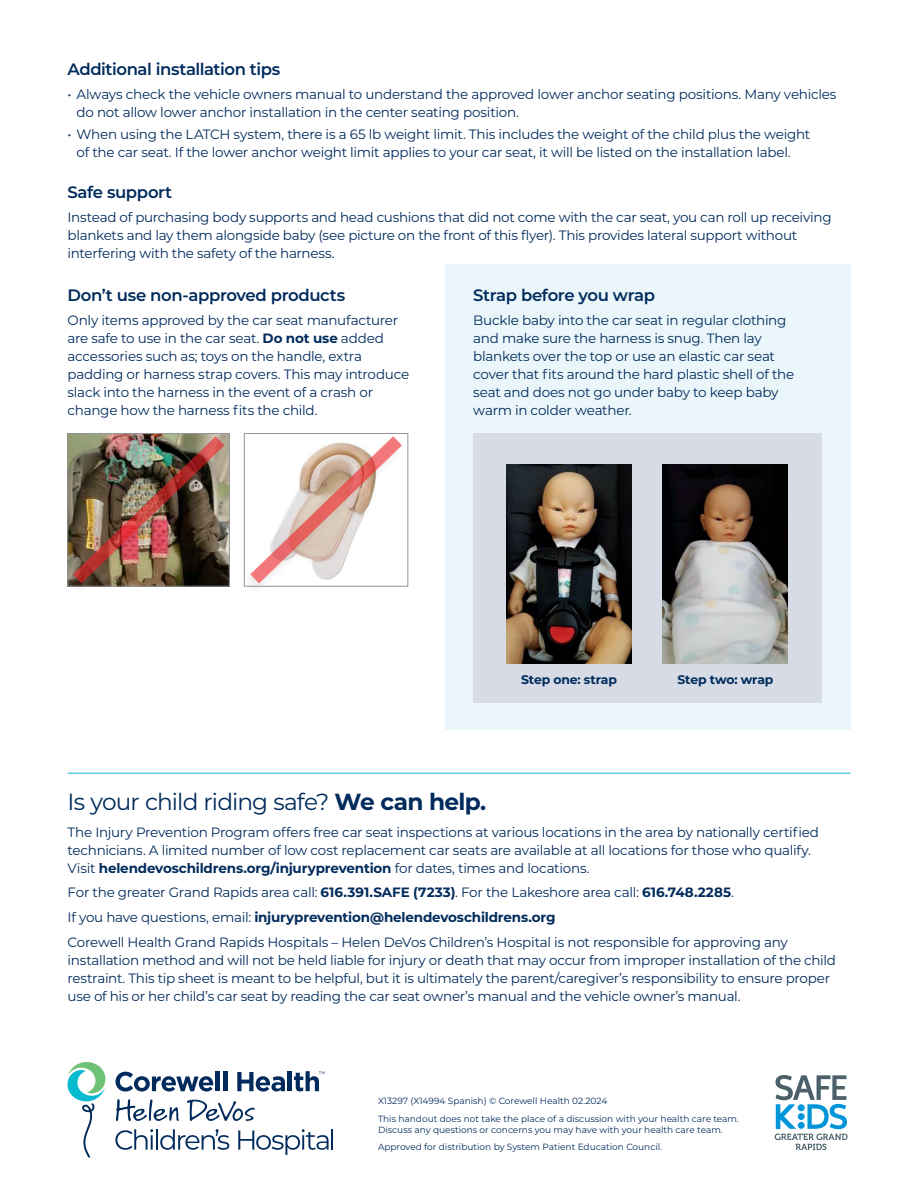
<style>
.page{position:relative;width:918px;height:1188px;background:#fff}
.page>*{position:absolute;margin:0;border:0;box-sizing:border-box;transform-origin:0 0}
.t1{font:23.25px "Montserrat";letter-spacing:-.04em;color:#002b5c}
.t2{font:600 16.5px "Montserrat";letter-spacing:-.025em;color:#002b5c}
.t3{font:13.5px/18px "Montserrat";letter-spacing:-.02em;color:#002b5c}
.Text{font:700 13.5px "Montserrat";letter-spacing:-.01em;color:#002b5c}
.Body_Text{font:700 12.45px "Montserrat";letter-spacing:-.01em;color:#002b5c}
.Job_Number{font:9px/10.8px "Montserrat";color:#002b5c}
.s1{font-weight:700}
.s2{font-weight:400}
</style>
<div class="page">
<div style="left:445px;top:265px;width:405px;height:465px;background:#eaf6f9"></div>
<hr style="left:68px;top:773px;width:782px;height:1px;background:#07bbd1">
<svg style="left:116px;top:1072px;width:97px;height:20px"></svg>
<div style="left:215px;top:1071px;width:5px;height:20px;background:#002b5c"></div>
<hr style="left:223px;top:1071px;width:4px;height:20px;background:#002b5c">
<svg style="left:237px;top:1072px;width:48px;height:20px"></svg>
<hr style="left:288px;top:1071px;width:4px;height:20px;background:#002b5c">
<svg style="left:187px;top:1099px;width:68px;height:22px"></svg>
<svg style="left:116px;top:1099px;width:63px;height:22px"></svg>
<svg style="left:115px;top:1129px;width:38px;height:21px"></svg>
<hr style="left:156px;top:1129px;width:2px;height:21px;background:#002b5c">
<svg style="left:160px;top:1129px;width:69px;height:21px"></svg>
<svg style="left:238px;top:1129px;width:91px;height:26px"></svg>
<hr style="left:331px;top:1129px;width:2px;height:21px;background:#002b5c">
<svg style="left:67px;top:1062px;width:39px;height:96px"></svg>
<svg style="left:294px;top:1071px;width:31px;height:20px"></svg>
<svg style="left:775px;top:1075px;width:73px;height:75px"></svg>
<div style="left:473px;top:433px;width:348px;height:269px;background:#d6dbe6"></div>
<img style="left:507px;top:464px;width:124px;height:200px">
<img style="left:663px;top:464px;width:124px;height:200px">
<div style="left:62px;top:435px;width:167px;height:161px;background:#231f20;opacity:.15"></div>
<img style="left:73px;top:436px;width:151px;height:147px">
<div style="left:244px;top:433px;width:164px;height:154px;border:1px solid #939598"></div>
<div style="left:240px;top:435px;width:166px;height:161px;background:#231f20;opacity:.15"></div>
<svg style="left:250px;top:436px;width:152px;height:147px"></svg>
<p class="t2" style="left:68px;top:57px;width:214px">Additional installation tips</p>
<p class="t3" style="left:76px;top:84px;width:762px;text-indent:-9px">• Always check the vehicle owners manual to understand the approved lower anchor seating positions. Many vehicles do not allow lower anchor installation in the center seating position.</p>
<p class="t3" style="left:76px;top:125px;width:735px;text-indent:-9px">• When using the LATCH system, there is a 65 lb weight limit. This includes the weight of the child plus the weight of the car seat. If the lower anchor weight limit applies to your car seat, it will be listed on the installation label.</p>
<p class="t2" style="left:68px;top:181px;width:106px">Safe support</p>
<p class="t3" style="left:68px;top:208px;width:766px">Instead of purchasing body supports and head cushions that did not come with the car seat, you can roll up receiving blankets and lay them alongside baby (see picture on the front of this flyer). This provides lateral support without interfering with the safety of the harness.</p>
<p class="t2" style="left:68px;top:283px;width:279px">Don’t use non-approved products</p>
<p class="t3" style="left:68px;top:311px;width:343px">Only items approved by the car seat manufacturer are safe to use in the car seat. <span class="s1">Do not use</span> added accessories such as; toys on the handle, extra padding or harness strap covers. This may introduce slack into the harness in the event of a crash or change how the harness fits the child.</p>
<p class="t2" style="left:473px;top:283px;width:183px">Strap before you wrap</p>
<p class="t3" style="left:473px;top:311px;width:323px">Buckle baby into the car seat in regular clothing and make sure the harness is snug. Then lay blankets over the top or use an elastic car seat cover that fits around the hard plastic shell of the seat and does not go under baby to keep baby warm in colder weather.</p>
<p class="Body_Text" style="left:521px;top:671px;width:97px">Step one: strap</p>
<p class="Body_Text" style="left:677px;top:671px;width:98px">Step two: wrap</p>
<p class="t1" style="left:68px;top:785px;width:420px">Is your child riding safe? <span class="s1">We can help.</span></p>
<p class="t3" style="left:68px;top:822px;width:753px">The Injury Prevention Program offers free car seat inspections at various locations in the area by nationally certified technicians. A limited number of low cost replacement car seats are available at all locations for those who qualify.<br>Visit <span class="s1">helendevoschildrens.org/injuryprevention</span> for dates, times and locations.</p>
<p class="t3" style="left:68px;top:883px;width:668px">For the greater Grand Rapids area call: <span class="s1">616.391.SAFE (7233)</span>. For the Lakeshore area call: <span class="s1">616.748.2285</span>.</p>
<p class="Text" style="left:68px;top:908px;width:490px"><span class="s2">If you have questions, email:</span> injuryprevention@helendevoschildrens.org</p>
<p class="t3" style="left:68px;top:933px;width:770px">Corewell Health Grand Rapids Hospitals – Helen DeVos Children’s Hospital is not responsible for approving any installation method and will not be held liable for injury or death that may occur from improper installation of the child restraint. This tip sheet is meant to be helpful, but it is ultimately the parent/caregiver’s responsibility to ensure proper use of his or her child’s car seat by reading the car seat owner’s manual and the vehicle owner’s manual.</p>
<p class="Job_Number" style="left:378px;top:1095px;width:231px">X13297 (X14994 Spanish) © Corewell Health 02.2024</p>
<p class="Job_Number" style="left:378px;top:1113px;width:363px">This handout does not take the place of a discussion with your health care team.<br>Discuss any questions or concerns you may have with your health care team.</p>
<p class="Job_Number" style="left:378px;top:1141px;width:286px">Approved for distribution by System Patient Education Council.</p>
</div>
